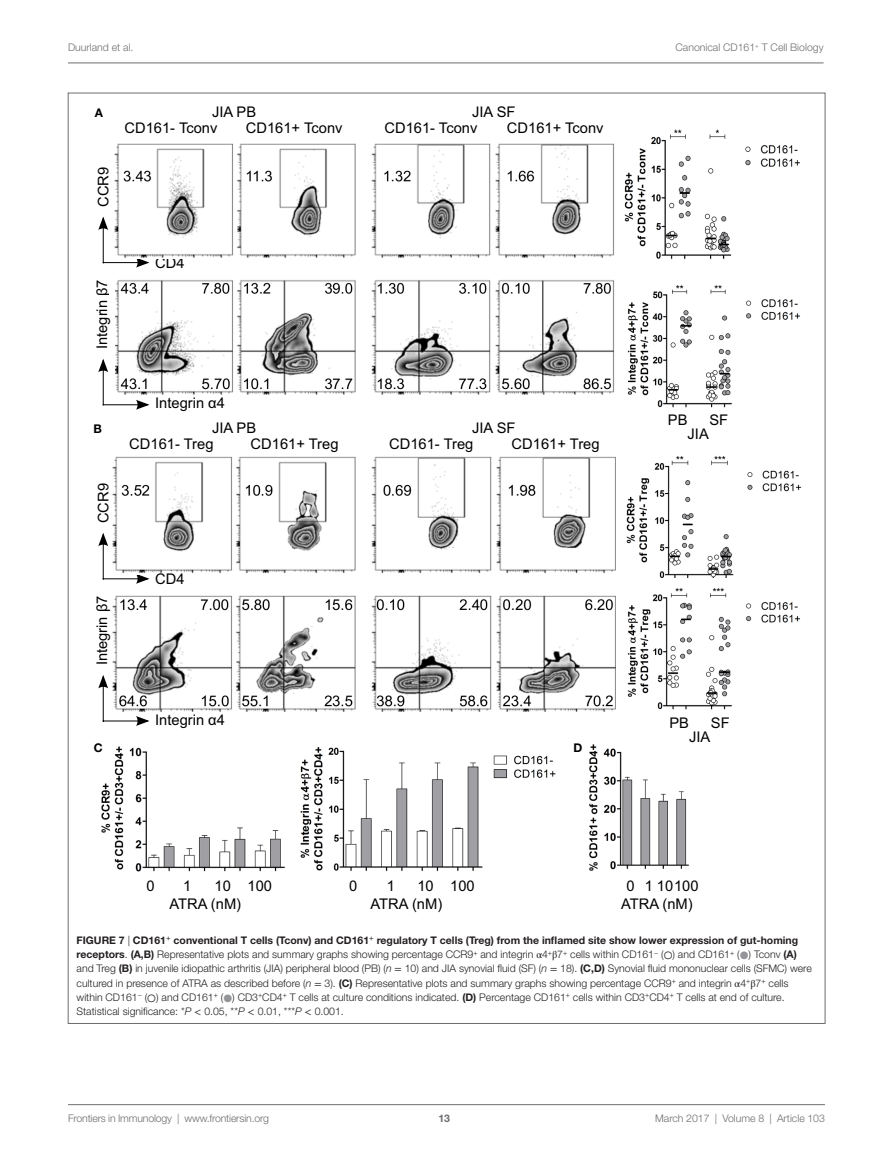
<style>
.page{position:relative;width:893px;height:1170px;background:#fff}
.page>*{position:absolute;margin:0;border:0;box-sizing:border-box;transform-origin:0 0}
.t1{font:14.7px/16px "Arial";color:#000}
.t2{font:700 12px "Helvetica Neue LT Std";color:#000}
.t3{font:300 10.5px/14.2px "Helvetica Neue LT Std";color:#231f20}
.t4{font:300 10.5px "Helvetica Neue LT Std";color:#6c6d70}
.t5{font:700 10.5px "Helvetica Neue LT Std";color:#6c6d70}
.s1{font-weight:700}
.s2{font-family:"STIX General";font-weight:400}
.s3{font-family:"STIX General";font-weight:400;color:#939598}
.s4{font-style:italic}
</style>
<div class="page">
<hr style="left:103px;top:534px;width:1px;height:45px;background:#000">
<hr style="left:103px;top:578px;width:45px;height:1px;background:#000">
<svg style="left:136px;top:575px;width:13px;height:8px"></svg>
<hr style="left:103px;top:676px;width:1px;height:45px;background:#000">
<hr style="left:103px;top:720px;width:45px;height:1px;background:#000">
<svg style="left:136px;top:716px;width:13px;height:10px"></svg>
<hr style="left:103px;top:360px;width:1px;height:45px;background:#000">
<hr style="left:103px;top:404px;width:45px;height:1px;background:#000">
<svg style="left:136px;top:400px;width:13px;height:9px"></svg>
<hr style="left:103px;top:218px;width:1px;height:45px;background:#000">
<hr style="left:103px;top:262px;width:45px;height:1px;background:#000">
<svg style="left:136px;top:259px;width:13px;height:8px"></svg>
<img style="left:627px;top:285px;width:173px;height:123px">
<img style="left:626px;top:456px;width:176px;height:122px">
<img style="left:627px;top:588px;width:173px;height:122px">
<img style="left:300px;top:747px;width:256px;height:124px">
<img style="left:101px;top:746px;width:184px;height:126px">
<img style="left:589px;top:744px;width:100px;height:127px">
<img style="left:112px;top:456px;width:244px;height:117px">
<img style="left:371px;top:456px;width:245px;height:117px">
<img style="left:112px;top:595px;width:244px;height:117px">
<img style="left:371px;top:595px;width:245px;height:117px">
<svg style="left:98px;top:533px;width:10px;height:13px"></svg>
<img style="left:114px;top:143px;width:242px;height:115px">
<img style="left:371px;top:143px;width:244px;height:115px">
<img style="left:115px;top:280px;width:241px;height:115px">
<img style="left:371px;top:280px;width:244px;height:115px">
<svg style="left:98px;top:216px;width:10px;height:14px"></svg>
<svg style="left:98px;top:359px;width:10px;height:13px"></svg>
<svg style="left:98px;top:675px;width:10px;height:13px"></svg>
<img style="left:624px;top:129px;width:176px;height:130px">
<hr style="left:68px;top:1104px;width:757px;height:1px;background:#6c6d70">
<hr style="left:68px;top:63px;width:755px;height:1px;background:#6c6d70">
<p class="t4" style="left:68px;top:41px;width:67px">Duurland et al.</p>
<p class="t4" style="left:675px;top:41px;width:150px">Canonical CD161<sup>+</sup> T Cell Biology</p>
<p class="t2" style="left:95px;top:105px;width:10px">A</p>
<h1 class="t1" style="left:125px;top:104px;width:133px;text-indent:88px">JIA PB<br>CD161- Tconv</h1>
<h1 class="t1" style="left:246px;top:120px;width:98px">CD161+ Tconv</h1>
<h1 class="t1" style="left:95px;top:207px;width:42px;rotate:-90deg">CCR9</h1>
<h1 class="t1" style="left:94px;top:349px;width:71px;rotate:-90deg">Integrin β7</h1>
<h1 class="t1" style="left:155px;top:255px;width:31px">CD4</h1>
<h1 class="t1" style="left:155px;top:395px;width:71px">Integrin α4</h1>
<h1 class="t1" style="left:384px;top:104px;width:133px;text-indent:88px">JIA SF<br>CD161- Tconv</h1>
<h1 class="t1" style="left:507px;top:120px;width:98px">CD161+ Tconv</h1>
<p class="t2" style="left:94px;top:421px;width:10px">B</p>
<h1 class="t1" style="left:212px;top:420px;width:46px">JIA PB</h1>
<h1 class="t1" style="left:472px;top:420px;width:45px">JIA SF</h1>
<h1 class="t1" style="left:95px;top:523px;width:42px;rotate:-90deg">CCR9</h1>
<h1 class="t1" style="left:129px;top:436px;width:86px">CD161- Treg</h1>
<h1 class="t1" style="left:251px;top:436px;width:89px">CD161+ Treg</h1>
<h1 class="t1" style="left:389px;top:436px;width:86px">CD161- Treg</h1>
<h1 class="t1" style="left:512px;top:436px;width:89px">CD161+ Treg</h1>
<h1 class="t1" style="left:94px;top:665px;width:71px;rotate:-90deg">Integrin β7</h1>
<p class="t2" style="left:94px;top:740px;width:10px">C</p>
<h1 class="t1" style="left:155px;top:571px;width:31px">CD4</h1>
<h1 class="t1" style="left:155px;top:711px;width:71px">Integrin α4</h1>
<p class="t2" style="left:574px;top:740px;width:10px">D</p>
<h1 class="t1" style="left:668px;top:412px;width:21px">PB</h1>
<h1 class="t1" style="left:709px;top:412px;width:20px">SF</h1>
<h1 class="t1" style="left:688px;top:426px;width:23px">JIA</h1>
<h1 class="t1" style="left:669px;top:714px;width:21px">PB</h1>
<h1 class="t1" style="left:711px;top:714px;width:20px">SF</h1>
<h1 class="t1" style="left:689px;top:728px;width:23px">JIA</h1>
<h1 class="t1" style="left:147px;top:877px;width:10px">0</h1>
<h1 class="t1" style="left:183px;top:877px;width:10px">1</h1>
<h1 class="t1" style="left:214px;top:877px;width:59px">10 100</h1>
<h1 class="t1" style="left:349px;top:877px;width:10px">0</h1>
<h1 class="t1" style="left:387px;top:877px;width:10px">1</h1>
<h1 class="t1" style="left:417px;top:877px;width:59px">10 100</h1>
<h1 class="t1" style="left:627px;top:877px;width:73px">0 1 10100</h1>
<h1 class="t1" style="left:169px;top:895px;width:73px">ATRA (nM)</h1>
<h1 class="t1" style="left:370px;top:895px;width:73px">ATRA (nM)</h1>
<h1 class="t1" style="left:621px;top:895px;width:73px">ATRA (nM)</h1>
<p class="t3" style="left:77px;top:932px;width:737px"><span class="s1">FIG URE 7</span> | <span class="s1">CD161</span><sup>+</sup> <span class="s1">conventional T cells (Tconv) and CD161</span><sup>+</sup> <span class="s1">regulatory T cells (Treg) from the inflamed site show lower expression of gut-homing receptors</span>. <span class="s1">(A,B)</span> Representative plots and summary graphs showing percentage CCR9<sup>+</sup> and integrin <span class="s2">α</span>4<sup>+</sup><span class="s2">β</span>7<sup>+</sup> cells within CD161<sup>−</sup> (<span class="s2">○</span>) and CD161<sup>+</sup> (<span class="s3">●</span>) Tconv <span class="s1">(A) </span>and Treg <span class="s1">(B)</span> in juvenile idiopathic arthritis (JIA) peripheral blood (PB) (<span class="s4">n</span> <span class="s2">=</span> 10) and JIA synovial fluid (SF) (<span class="s4">n</span> <span class="s2">=</span> 18). <span class="s1">(C,D)</span> Synovial fluid mononuclear cells (SFMC) were cultured in presence of ATRA as described before (<span class="s4">n</span> <span class="s2">=</span> 3). <span class="s1">(C)</span> Representative plots and summary graphs showing percentage CCR9<sup>+</sup> and integrin <span class="s2">α</span>4<sup>+</sup><span class="s2">β</span>7<sup>+</sup> cells within CD161<sup>−</sup> (<span class="s2">○</span>) and CD161<sup>+</sup> (<span class="s3">●</span>) CD3<sup>+</sup>CD4<sup>+</sup> T cells at culture conditions indicated. <span class="s1">(D)</span> Percentage CD161<sup>+</sup> cells within CD3<sup>+</sup>CD4<sup>+</sup> T cells at end of culture.<br>Statistical significance: *<span class="s4">P</span> <span class="s2">&lt;</span> 0.05, **<span class="s4">P</span> <span class="s2">&lt;</span> 0.01, ***<span class="s4">P</span> <span class="s2">&lt;</span> 0.001.</p>
<p class="t4" style="left:68px;top:1111px;width:203px">Frontiers in Immunology | www.frontiersin.org</p>
<p class="t4" style="left:655px;top:1111px;width:171px">March 2017 | Volume 8 | Article 103</p>
<p class="t5" style="left:439px;top:1111px;width:13px">13</p>
</div>
